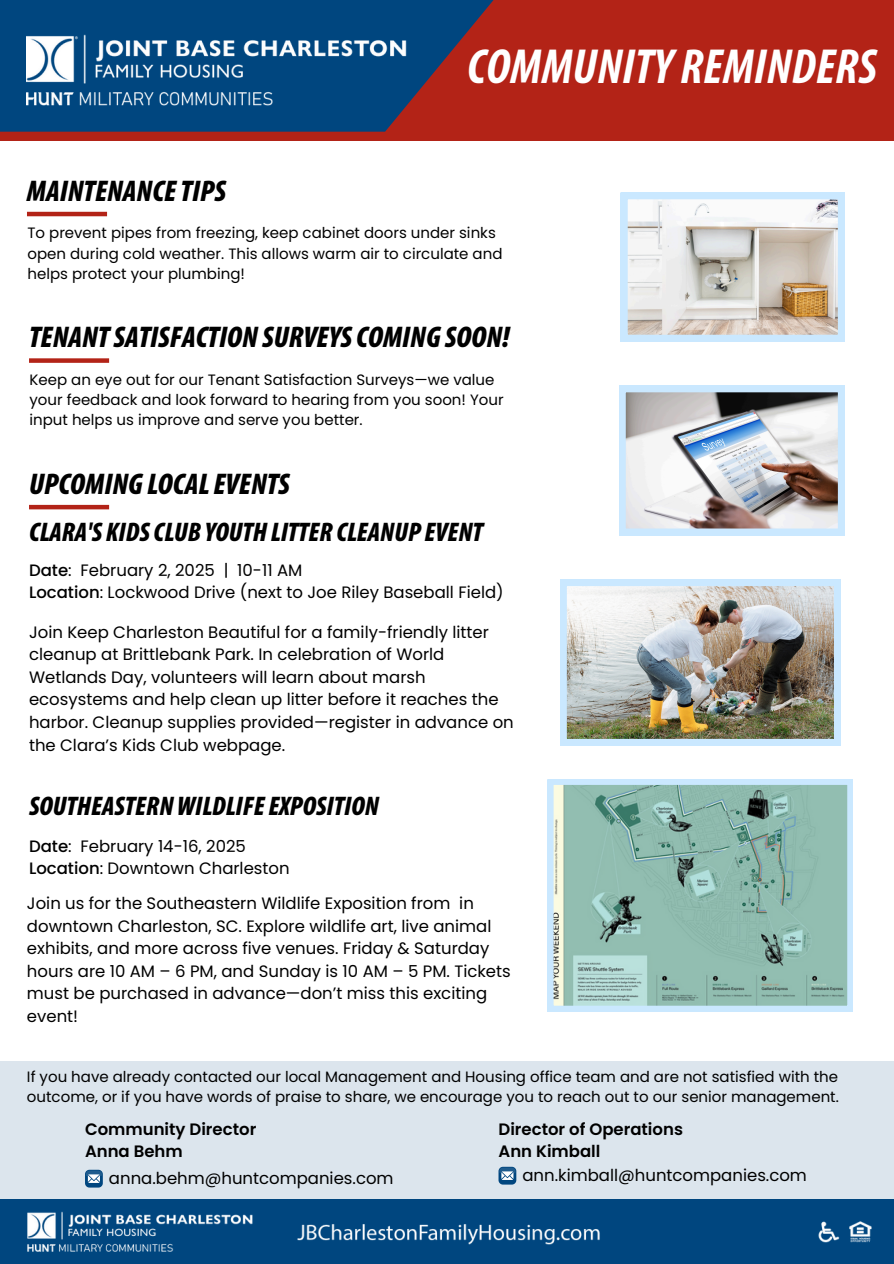
<style>
.page{position:relative;width:894px;height:1264px;background:#fff}
.page>*{position:absolute;margin:0;border:0;box-sizing:border-box;transform-origin:0 0}
.t1{font:italic 700 condensed 49.5px "Myriad Pro";letter-spacing:.005em;color:#fff}
.t2{font:italic 900 condensed 30px "Myriad Pro";color:#000}
.t3{font:italic 900 condensed 27px "Myriad Pro";color:#000}
.t4{font:16.5px/22.5px "Poppins";color:#000}
.t5{font:600 16.5px/21.3px "Poppins";color:#000}
.t6{font:15px/20.2px "Poppins";color:#000}
.s1{font-weight:500}
</style>
<div class="page">
<div style="left:0;top:1198px;width:893px;height:65px;background:#00467f"></div>
<div style="left:0;top:1061px;width:893px;height:138px;background:#dce5ed"></div>
<div style="left:0;top:0;width:893px;height:141px;background:#b32317"></div>
<svg style="left:0;top:0;width:494px;height:132px;fill:#00467f"></svg>
<img style="left:27px;top:1211px;width:845px;height:41px">
<svg style="left:498px;top:1166px;width:18px;height:18px"></svg>
<svg style="left:85px;top:1169px;width:18px;height:18px"></svg>
<img style="left:560px;top:579px;width:280px;height:166px">
<svg style="left:620px;top:192px;width:224px;height:149px"></svg>
<img style="left:619px;top:385px;width:225px;height:150px">
<img style="left:27px;top:31px;width:395px;height:82px">
<hr style="left:29px;top:505px;width:80px;height:4px;background:#b32317">
<hr style="left:27px;top:212px;width:80px;height:4px;background:#b32317">
<div style="left:29px;top:358px;width:80px;height:5px;background:#b32317"></div>
<svg style="left:548px;top:779px;width:304px;height:232px;background:#94bcb3"></svg>
<h1 class="t2" style="left:27px;top:178px;width:200px">MAINTENANCE TIPS</h1>
<h2 class="t1" style="left:467px;top:45px;width:411px">COMMUNITY REMINDERS</h2>
<p class="t6" style="left:27px;top:223px;width:476px">To prevent pipes from freezing, keep cabinet doors under sinks open during cold weather. This allows warm air to circulate and helps protect your plumbing!</p>
<h2 class="t2" style="left:29px;top:325px;width:482px">TENANTSATISFACTION SURVEYSCOMING SOON!</h2>
<p class="t6" style="left:29px;top:369px;width:475px">Keep an eye out for our Tenant Satisfaction Surveys—we value your feedback and look forward to hearing from you soon! Your input helps us improve and serve you better.</p>
<p class="t2" style="left:29px;top:471px;width:262px">UPCOMING LOCAL EVENTS</p>
<p class="t3" style="left:29px;top:520px;width:455px">CLARA'S KIDSCLUB YOUTH LITTER CLEANUP EVENT</p>
<p class="t4" style="left:29px;top:559px;width:275px"><span class="s1">Date</span>: February 2, 2025 | 10-11 AM</p>
<p class="t4" style="left:29px;top:581px;width:476px"><span class="s1">Location</span>: Lockwood Drive (next to Joe Riley Baseball Field)</p>
<h2 class="t4" style="left:29px;top:621px;width:486px">Join Keep Charleston Beautiful for a family-friendly litter cleanup at Brittlebank Park. In celebration of World Wetlands Day, volunteers will learn about marsh ecosystems and help clean up litter before it reaches the harbor. Cleanup supplies provided—register in advance on the Clara’s Kids Club webpage.</h2>
<p class="t3" style="left:29px;top:794px;width:351px">SOUTHEASTERNWILDLIFE EXPOSITION</p>
<h2 class="t4" style="left:29px;top:835px;width:218px"><span class="s1">Date</span>: February 14-16, 2025</h2>
<p class="t4" style="left:29px;top:857px;width:262px"><span class="s1">Location</span>: Downtown Charleston</p>
<p class="t4" style="left:27px;top:892px;width:485px">Join us for the Southeastern Wildlife Exposition from in downtown Charleston, SC. Explore wildlife art, live animal exhibits, and more across five venues. Friday &amp; Saturday hours are 10 AM – 6 PM, and Sunday is 10 AM – 5 PM. Tickets must be purchased in advance—don’t miss this exciting event!</p>
<p class="t6" style="left:27px;top:1066px;width:813px">If you have already contacted our local Management and Housing office team and are not satisfied with the outcome, or if you have words of praise to share, we encourage you to reach out to our senior management.</p>
<p class="t5" style="left:85px;top:1118px;width:173px">Community Director<br>Anna Behm</p>
<h2 class="t4" style="left:109px;top:1166px;width:286px">anna.behm@huntcompanies.com</h2>
<p class="t5" style="left:498px;top:1118px;width:186px">Director of Operations<br>Ann Kimball</p>
<p class="t4" style="left:522px;top:1163px;width:286px">ann.kimball@huntcompanies.com</p>
</div>
